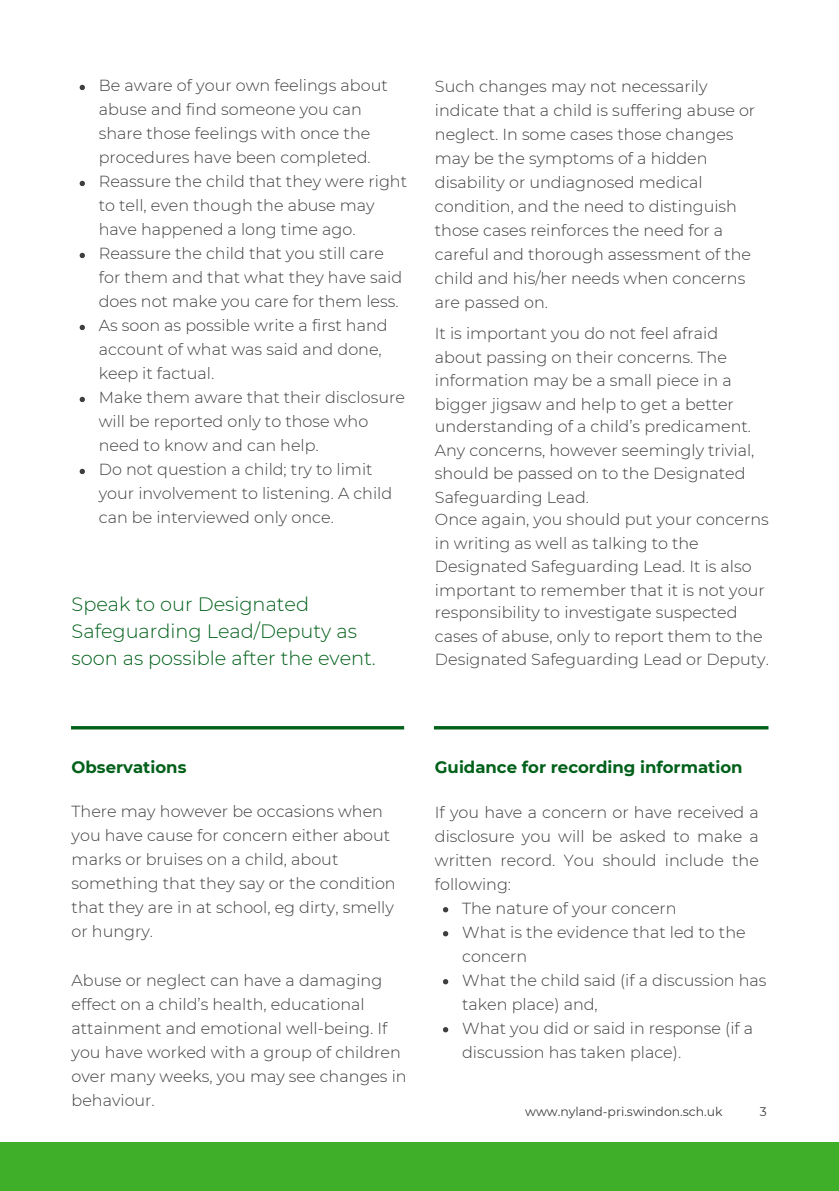
<style>
.page{position:relative;width:839px;height:1191px;background:#fff}
.page>*{position:absolute;margin:0;border:0;box-sizing:border-box;transform-origin:0 0}
.t1{font:300 19.4px/27px "Montserrat";color:#016019}
.t2{font:700 16.6px "Montserrat";color:#016019}
.t3{font:300 16px/24px "Montserrat";color:#3f3e3f}
.t4{font:12.4px "Montserrat";color:#3f3e3f}
</style>
<div class="page">
<svg style="left:71px;top:726px;width:333px;height:4px"></svg>
<div style="left:0;top:1142px;width:838px;height:49px;background:#3fae29"></div>
<svg style="left:434px;top:726px;width:334px;height:4px"></svg>
<svg style="left:80px;top:85px;width:5px;height:5px"></svg>
<svg style="left:80px;top:181px;width:5px;height:5px"></svg>
<svg style="left:80px;top:253px;width:5px;height:5px"></svg>
<svg style="left:80px;top:325px;width:5px;height:5px"></svg>
<svg style="left:80px;top:397px;width:5px;height:5px"></svg>
<svg style="left:80px;top:469px;width:5px;height:5px"></svg>
<svg style="left:443px;top:907px;width:5px;height:5px"></svg>
<svg style="left:443px;top:931px;width:5px;height:5px"></svg>
<svg style="left:443px;top:979px;width:5px;height:5px"></svg>
<svg style="left:443px;top:1027px;width:5px;height:5px"></svg>
<p class="t3" style="left:99px;top:74px;width:290px">Be aware of your own feelings about abuse and find someone you can share those feelings with once the procedures have been completed.</p>
<p class="t3" style="left:99px;top:170px;width:310px">Reassure the child that they were right to tell, even though the abuse may have happened a long time ago.</p>
<p class="t3" style="left:99px;top:242px;width:305px">Reassure the child that you still care for them and that what they have said does not make you care for them less.</p>
<p class="t3" style="left:99px;top:314px;width:290px">As soon as possible write a first hand account of what was said and done, keep it factual.</p>
<p class="t3" style="left:99px;top:386px;width:307px">Make them aware that their disclosure will be reported only to those who need to know and can help.</p>
<p class="t3" style="left:99px;top:458px;width:295px">Do not question a child; try to limit your involvement to listening. A child can be interviewed only once.</p>
<p class="t1" style="left:72px;top:591px;width:306px">Speak to our Designated<br>Safeguarding Lead/Deputy as soon as possible after the event.</p>
<p class="t3" style="left:435px;top:74px;width:322px">Such changes may not necessarily indicate that a child is suffering abuse or neglect. In some cases those changes may be the symptoms of a hidden disability or undiagnosed medical condition, and the need to distinguish those cases reinforces the need for a careful and thorough assessment of the child and his/her needs when concerns are passed on.</p>
<p class="t3" style="left:435px;top:322px;width:293px">It is important you do not feel afraid about passing on their concerns. The</p>
<p class="t3" style="left:435px;top:368px;width:300px">information may be a small piece in a bigger jigsaw and help to get a better</p>
<p class="t3" style="left:435px;top:415px;width:321px">understanding of a child’s predicament.<br>Any concerns, however seemingly trivial,</p>
<p class="t3" style="left:435px;top:461px;width:312px">should be passed on to the Designated<br>Safeguarding Lead.</p>
<p class="t3" style="left:435px;top:508px;width:335px">Once again, you should put your concerns in writing as well as talking to the</p>
<p class="t3" style="left:435px;top:554px;width:331px">Designated Safeguarding Lead. It is also important to remember that it is not your</p>
<p class="t3" style="left:435px;top:601px;width:329px">responsibility to investigate suspected cases of abuse, only to report them to the</p>
<p class="t3" style="left:435px;top:647px;width:335px">Designated Safeguarding Lead or Deputy.</p>
<p class="t2" style="left:72px;top:757px;width:116px">Observations</p>
<p class="t2" style="left:435px;top:757px;width:309px">Guidance for recording information</p>
<h1 class="t3" style="left:72px;top:799px;width:325px">There may however be occasions when you have cause for concern either about marks or bruises on a child, about something that they say or the condition that they are in at school, eg dirty, smelly or hungry.</h1>
<h3 class="t3" style="left:72px;top:968px;width:336px">Abuse or neglect can have a damaging effect on a child’s health, educational attainment and emotional well-being. If you have worked with a group of children over many weeks, you may see changes in behaviour.</h3>
<h2 class="t3" style="left:435px;top:800px;width:325px;text-align:justify">If you have a concern or have received a disclosure you will be asked to make a written record. You should include the following:</h2>
<h2 class="t3" style="left:462px;top:896px;width:216px">The nature of your concern</h2>
<h3 class="t3" style="left:462px;top:920px;width:285px">What is the evidence that led to the concern</h3>
<h3 class="t3" style="left:462px;top:968px;width:306px">What the child said (if a discussion has taken place) and,</h3>
<h3 class="t3" style="left:462px;top:1016px;width:292px">What you did or said in response (if a discussion has taken place).</h3>
<p class="t4" style="left:525px;top:1104px;width:199px">www.nyland-pri.swindon.sch.uk</p>
<p class="t4" style="left:759px;top:1104px;width:8px">3</p>
</div>
